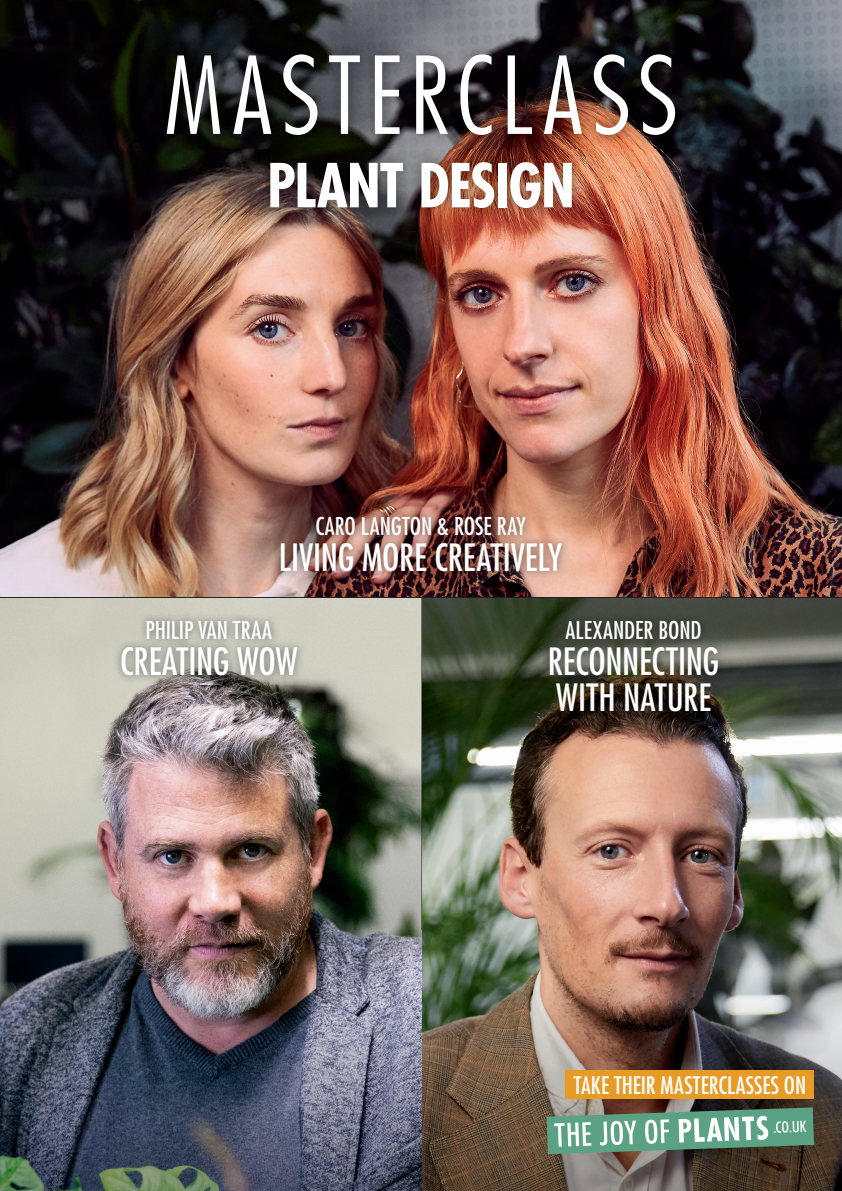
<style>
.page{position:relative;width:842px;height:1191px;background:#fff}
.page>*{position:absolute;margin:0;border:0;box-sizing:border-box;transform-origin:0 0}
.t1{font:300 condensed 104px "Futura Std";letter-spacing:.075em;color:#fff}
.t2{font:700 condensed 59px "Futura Std";letter-spacing:-.015em;color:#fff}
.t3{font:condensed 36.6px/35.9px "Futura Std";letter-spacing:-.005em;color:#fff}
.t4{font:condensed 23.9px "Futura Std";color:#fff}
.t5{font:condensed 23.5px "Futura Std";letter-spacing:.005em;color:#fff}
</style>
<div class="page">
<img style="left:0;top:0;width:842px;height:598px">
<img style="left:421px;top:598px;width:421px;height:593px">
<img style="left:0;top:598px;width:421px;height:593px">
<img style="left:154px;top:41px;width:534px;height:107px">
<img style="left:257px;top:149px;width:328px;height:72px">
<img style="left:113px;top:612px;width:193px;height:72px">
<img style="left:541px;top:612px;width:186px;height:108px">
<img style="left:272px;top:507px;width:299px;height:73px">
<svg style="left:547px;top:1107px;width:267px;height:47px"></svg>
<div style="left:566px;top:1070px;width:248px;height:29px;background:#e79a26"></div>
<h1 class="t1" style="left:164px;top:34px;width:515px">MASTERCLASS</h1>
<h2 class="t2" style="left:267px;top:149px;width:309px">PLANT DESIGN</h2>
<p class="t4" style="left:315px;top:511px;width:212px">CARO LANGTON &amp; ROSE RAY</p>
<p class="t3" style="left:279px;top:539px;width:285px">LIVING MORE CREATIVELY</p>
<p class="t4" style="left:145px;top:616px;width:128px">PHILIP VAN TRAA</p>
<p class="t3" style="left:120px;top:643px;width:179px">CREATING WOW</p>
<p class="t4" style="left:566px;top:616px;width:137px">ALEXANDER BOND</p>
<p class="t3" style="left:548px;top:643px;width:173px">RECONNECTING<br>WITH NATURE</p>
<p class="t5" style="left:574px;top:1071px;width:234px">TAKE THEIR MASTERCLASSES ON</p>
</div>
